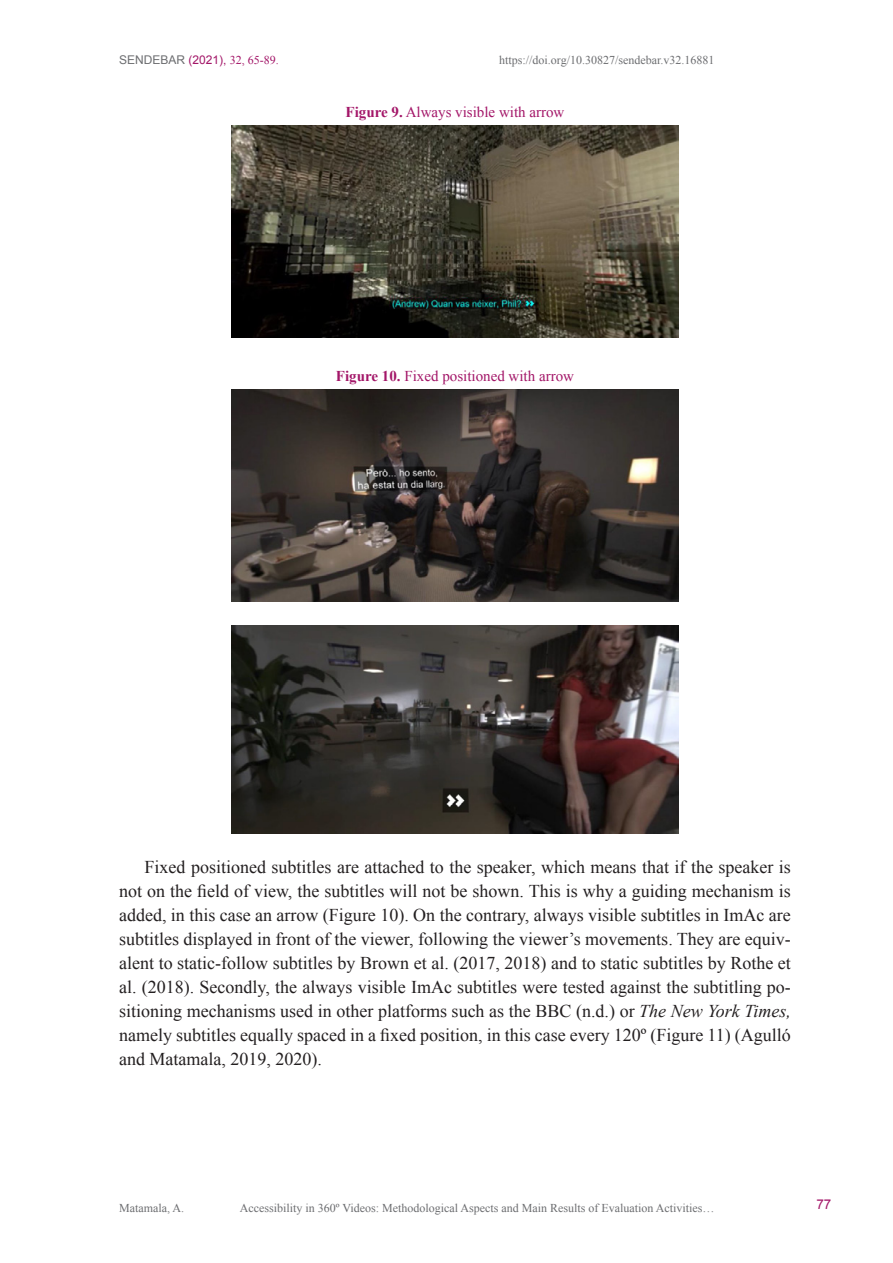
<style>
.page{position:relative;width:893px;height:1263px;background:#fff}
.page>*{position:absolute;margin:0;border:0;box-sizing:border-box;transform-origin:0 0}
.t1{font:18px/24px "Times New Roman";color:#231f20;text-align:justify}
.sps_figur_titulo{font:15px "Times New Roman";color:#a31668}
.t2{font:13.5px "Arial";color:#a31668}
.t3{font:12px "Times New Roman";color:#6c6d70}
.t4{font:12px "Times New Roman";color:#a31668}
.s1{font-family:"Arial";color:#6c6d70}
.s2{font-family:"Arial"}
.s3{font-weight:700}
.s4{font-style:italic}
</style>
<div class="page">
<img style="left:232px;top:126px;width:446px;height:212px">
<img style="left:232px;top:390px;width:446px;height:212px">
<img style="left:232px;top:626px;width:446px;height:208px">
<p class="t4" style="left:119px;top:52px;width:161px"><span class="s1">SENDEBAR</span> <span class="s2">(2021),</span> 32, 65-89.</p>
<p class="t3" style="left:499px;top:52px;width:217px">https://doi.org/10.30827/sendebar.v32.16881</p>
<p class="sps_figur_titulo" style="left:346px;top:102px;width:220px"><span class="s3">Figure 9.</span> Always visible with arrow</p>
<p class="sps_figur_titulo" style="left:336px;top:366px;width:240px"><span class="s3">Figure 10.</span> Fixed positioned with arrow</p>
<p class="t1" style="left:119px;top:854px;width:673px;text-indent:26px">Fixed positioned subtitles are attached to the speaker, which means that if the speaker is not on the field of view, the subtitles will not be shown. This is why a guiding mechanism is added, in this case an arrow (Figure 10). On the contrary, always visible subtitles in ImAc are subtitles displayed in front of the viewer, following the viewer’s movements. They are equiv&shy;alent to static-follow subtitles by Brown et al. (2017, 2018) and to static subtitles by Rothe et al. (2018). Secondly, the always visible ImAc subtitles were tested against the subtitling po&shy;sitioning mechanisms used in other platforms such as the BBC (n.d.) or <span class="s4">The New York Times, </span>namely subtitles equally spaced in a fixed position, in this case every 120º (Figure 11) (Agulló and Matamala, 2019, 2020).</p>
<p class="t3" style="left:119px;top:1200px;width:66px">Matamala, A.</p>
<p class="t3" style="left:240px;top:1200px;width:476px">Accessibility in 360º Videos: Methodological Aspects and Main Results of Evaluation Activities…</p>
<p class="t2" style="left:816px;top:1195px;width:17px">77</p>
</div>
